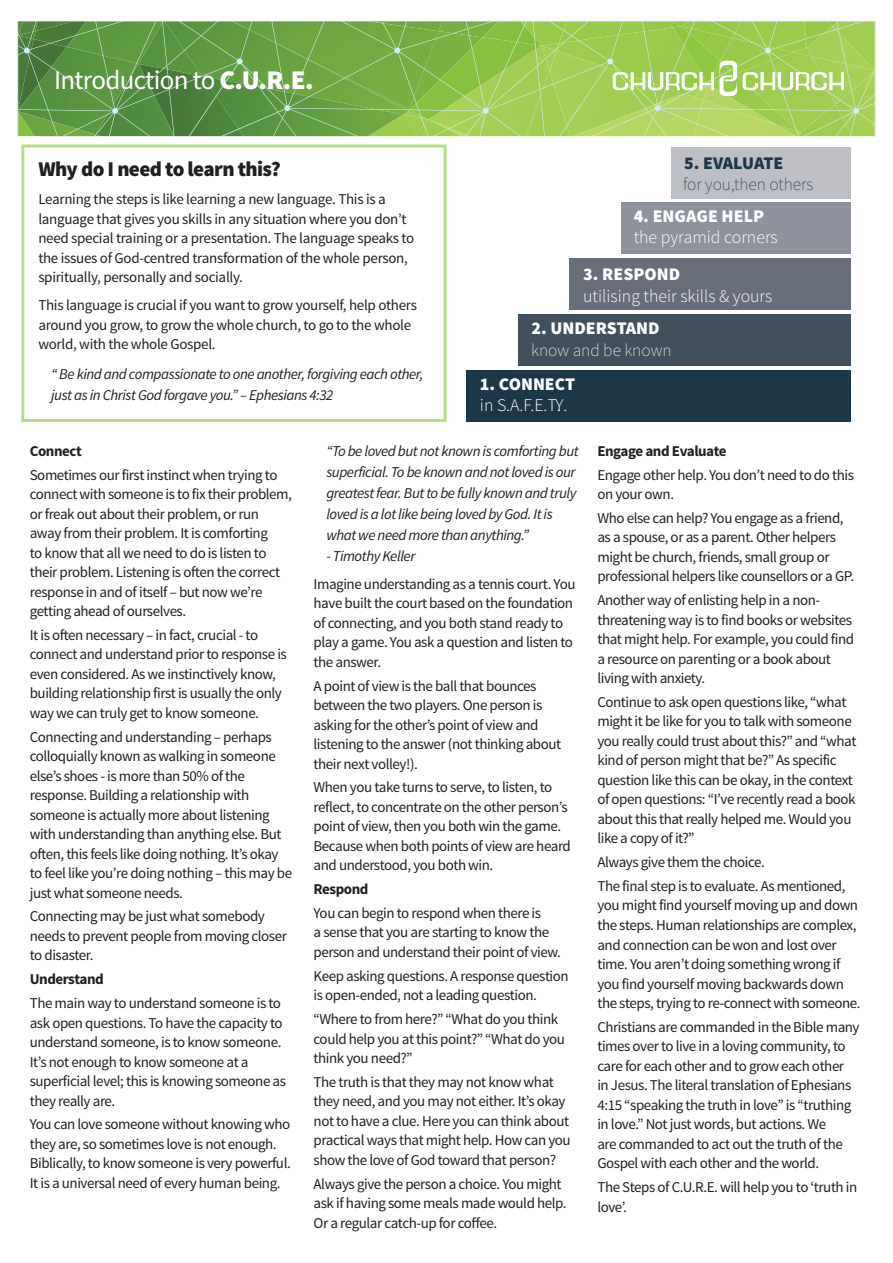
<style>
.page{position:relative;width:893px;height:1263px;background:#fff}
.page>*{position:absolute;margin:0;border:0;box-sizing:border-box;transform-origin:0 0}
.Page_Header{font:27px "Source Sans Pro";letter-spacing:-.025em;color:#fff}
.Heading{font:900 21px "Source Sans Pro";letter-spacing:-.03em;color:#231f20}
.t1{font:300 17.85px "Source Sans Pro";color:#fff}
.t2{font:900 17.85px "Source Sans Pro";color:#fff}
.t3{font:900 17.85px "Source Sans Pro";color:#1c3747}
.t4{font:200 17.4px "Source Sans Pro";color:#1c3747}
.t5{font:200 17.4px "Source Sans Pro";color:#fff}
.Body_Text{font:15px/19.5px "Source Sans Pro";letter-spacing:-.03em;color:#231f20}
.quote{font:italic 15px/21px "Source Sans Pro";letter-spacing:-.03em;color:#231f20}
.Body_Text-2{font:700 15px "Source Sans Pro";letter-spacing:-.03em;color:#231f20}
.s1{font-weight:900}
</style>
<div class="page">
<svg style="left:18px;top:21px;width:858px;height:115px;background:#85b753"></svg>
<div style="left:466px;top:370px;width:384px;height:51px;background:#1c3747"></div>
<div style="left:518px;top:314px;width:332px;height:52px;background:#42505d"></div>
<div style="left:569px;top:258px;width:281px;height:52px;background:#676d79"></div>
<div style="left:621px;top:202px;width:229px;height:52px;background:#8d929d"></div>
<div style="left:671px;top:147px;width:179px;height:51px;background:#bebfc5"></div>
<p class="Page_Header" style="left:54px;top:63px;width:261px">Introduction to <span class="s1">C.U.R.E.</span></p>
<p class="Heading" style="left:38px;top:156px;width:244px">Why do I need to learn this?</p>
<p class="Body_Text" style="left:38px;top:190px;width:377px">Learning the steps is like learning a new language. This is a language that gives you skills in any situation where you don’t need special training or a presentation. The language speaks to the issues of God-centred transformation of the whole person, spiritually, personally and socially.</p>
<p class="Body_Text" style="left:38px;top:296px;width:380px">This language is crucial if you want to grow yourself, help others around you grow, to grow the whole church, to go to the whole world, with the whole Gospel.</p>
<p class="quote" style="left:51px;top:363px;width:374px">“ Be kind and compassionate to one another, forgiving each other, just as in Christ God forgave you.” – Ephesians 4:32</p>
<p class="t3" style="left:684px;top:151px;width:101px">5. EVALUATE</p>
<p class="t4" style="left:683px;top:174px;width:132px">for you,then others</p>
<p class="t2" style="left:634px;top:204px;width:132px">4. ENGAGE HELP</p>
<p class="t1" style="left:634px;top:226px;width:146px">the pyramid corners</p>
<p class="t2" style="left:583px;top:263px;width:98px">3. RESPOND</p>
<p class="t1" style="left:583px;top:285px;width:191px">utilising their skills &amp; yours</p>
<p class="t2" style="left:531px;top:317px;width:130px">2. UNDERSTAND</p>
<p class="t5" style="left:531px;top:339px;width:142px">know and be known</p>
<p class="t2" style="left:480px;top:372px;width:97px">1. CONNECT</p>
<p class="t1" style="left:480px;top:394px;width:89px">in S.A.F.E.T.Y.</p>
<p class="Body_Text-2" style="left:30px;top:441px;width:54px">Connect</p>
<p class="Body_Text" style="left:30px;top:465px;width:264px">Sometimes our first instinct when trying to connect with someone is to fix their problem, or freak out about their problem, or run away from their problem. It is comforting<br>to know that all we need to do is listen to their problem. Listening is often the correct response in and of itself – but now we’re getting ahead of ourselves.</p>
<p class="Body_Text" style="left:30px;top:625px;width:259px">It is often necessary – in fact, crucial - to connect and understand prior to response is even considered. As we instinctively know, building relationship first is usually the only way we can truly get to know someone.</p>
<p class="Body_Text" style="left:30px;top:727px;width:264px">Connecting and understanding – perhaps colloquially known as walking in someone else’s shoes - is more than 50% of the response. Building a relationship with someone is actually more about listening with understanding than anything else. But often, this feels like doing nothing. It’s okay to feel like you’re doing nothing – this may be just what someone needs.</p>
<p class="Body_Text" style="left:30px;top:907px;width:259px">Connecting may be just what somebody needs to prevent people from moving closer to disaster.</p>
<p class="Body_Text-2" style="left:30px;top:970px;width:76px">Understand</p>
<p class="Body_Text" style="left:30px;top:993px;width:258px">The main way to understand someone is to ask open questions. To have the capacity to understand someone, is to know someone.<br>It’s not enough to know someone at a superficial level; this is knowing someone as they really are.</p>
<p class="Body_Text" style="left:30px;top:1115px;width:263px">You can love someone without knowing who they are, so sometimes love is not enough.<br>Biblically, to know someone is very powerful.<br>It is a universal need of every human being.</p>
<p class="quote" style="left:326px;top:440px;width:254px">“To be loved but not known is comforting but superficial. To be known and not loved is our greatest fear. But to be fully known and truly loved is a lot like being loved by God. It is what we need more than anything.”</p>
<p class="quote" style="left:326px;top:545px;width:91px">- Timothy Keller</p>
<p class="Body_Text" style="left:314px;top:574px;width:263px">Imagine understanding as a tennis court. You have built the court based on the foundation of connecting, and you both stand ready to play a game. You ask a question and listen to the answer.</p>
<p class="Body_Text" style="left:314px;top:676px;width:249px">A point of view is the ball that bounces between the two players. One person is asking for the other’s point of view and listening to the answer (not thinking about their next volley!).</p>
<p class="Body_Text" style="left:314px;top:778px;width:259px">When you take turns to serve, to listen, to reflect, to concentrate on the other person’s point of view, then you both win the game.<br>Because when both points of view are heard and understood, you both win.</p>
<p class="Body_Text-2" style="left:314px;top:880px;width:56px">Respond</p>
<p class="Body_Text" style="left:314px;top:903px;width:249px">You can begin to respond when there is<br>a sense that you are starting to know the person and understand their point of view.</p>
<p class="Body_Text" style="left:314px;top:966px;width:257px">Keep asking questions. A response question is open-ended, not a leading question.</p>
<p class="Body_Text" style="left:314px;top:1009px;width:253px">“Where to from here?” “What do you think could help you at this point?” “What do you think you need?”</p>
<p class="Body_Text" style="left:314px;top:1072px;width:259px">The truth is that they may not know what they need, and you may not either. It’s okay not to have a clue. Here you can think about practical ways that might help. How can you show the love of God toward that person?</p>
<p class="Body_Text" style="left:314px;top:1174px;width:255px">Always give the person a choice. You might ask if having some meals made would help.<br>Or a regular catch-up for coffee.</p>
<p class="Body_Text-2" style="left:597px;top:441px;width:131px">Engage and Evaluate</p>
<p class="Body_Text" style="left:597px;top:465px;width:258px">Engage other help. You don’t need to do this on your own.</p>
<p class="Body_Text" style="left:597px;top:508px;width:258px">Who else can help? You engage as a friend, as a spouse, or as a parent. Other helpers might be church, friends, small group or professional helpers like counsellors or a GP.</p>
<p class="Body_Text" style="left:597px;top:591px;width:258px">Another way of enlisting help in a non&shy;threatening way is to find books or websites that might help. For example, you could find a resource on parenting or a book about living with anxiety.</p>
<p class="Body_Text" style="left:597px;top:692px;width:261px">Continue to ask open questions like, “what might it be like for you to talk with someone you really could trust about this?” and “what kind of person might that be?” As specific question like this can be okay, in the context of open questions: “I’ve recently read a book about this that really helped me. Would you like a copy of it?”</p>
<p class="Body_Text" style="left:597px;top:853px;width:169px">Always give them the choice.</p>
<p class="Body_Text" style="left:597px;top:876px;width:265px">The final step is to evaluate. As mentioned, you might find yourself moving up and down the steps. Human relationships are complex, and connection can be won and lost over time. You aren’t doing something wrong if you find yourself moving backwards down the steps, trying to re-connect with someone.</p>
<p class="Body_Text" style="left:597px;top:1017px;width:264px">Christians are commanded in the Bible many times over to live in a loving community, to care for each other and to grow each other<br>in Jesus. The literal translation of Ephesians 4:15 “speaking the truth in love” is “truthing in love.” Not just words, but actions. We<br>are commanded to act out the truth of the Gospel with each other and the world.</p>
<p class="Body_Text" style="left:597px;top:1177px;width:261px">The Steps of C.U.R.E. will help you to ‘truth in love’.</p>
</div>
